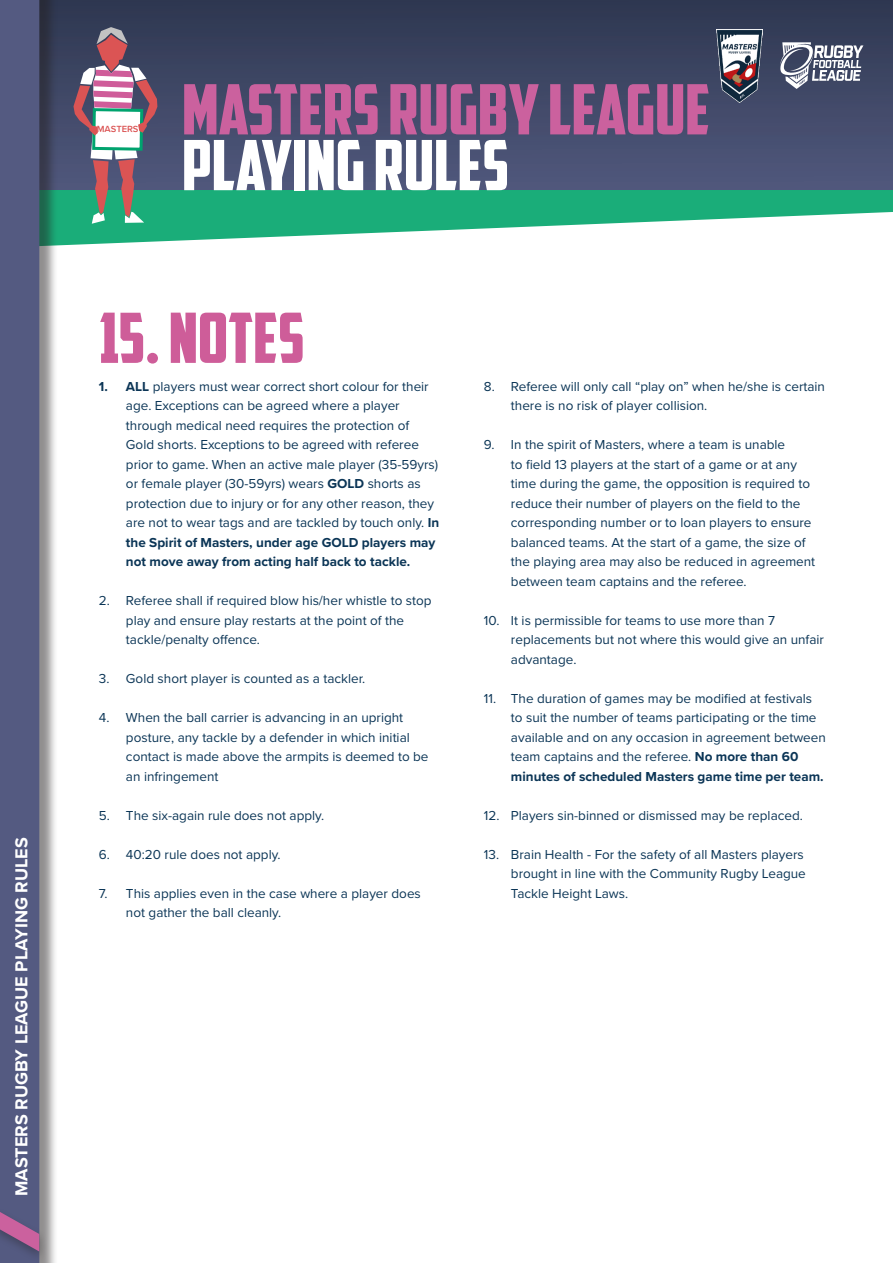
<style>
.page{position:relative;width:893px;height:1263px;background:#fff}
.page>*{position:absolute;margin:0;border:0;box-sizing:border-box;transform-origin:0 0}
.t1{font:69.3px/55.8px "American Captain";color:#cb619e}
.t2{font:69.3px "American Captain";color:#ce5d99}
.t3{font:700 18px "Proxima Nova";color:#fff}
.t4{font:13.5px/19.5px "Proxima Nova";color:#0b3556}
.t5{font:600 9.3px "Proxima Nova";letter-spacing:-.01em;color:#db5454}
.s1{color:#fff}
.s2{font-weight:700}
</style>
<div class="page">
<div style="left:0;top:0;width:893px;height:197px;background:linear-gradient(to bottom,#2e3750,#52597e)"></div>
<svg style="left:58px;top:190px;width:835px;height:56px;fill:#1aad79"></svg>
<div style="left:0;top:0;width:58px;height:1263px;background:#231f20;opacity:.5"></div>
<div style="left:0;top:0;width:39px;height:1263px;background:#545a81"></div>
<div style="left:0;top:1207px;width:48px;height:55px;background:#231f20;opacity:.35"></div>
<svg style="left:0;top:1212px;width:39px;height:39px"></svg>
<svg style="left:780px;top:42px;width:83px;height:47px"></svg>
<img style="left:717px;top:29px;width:46px;height:73px">
<svg style="left:73px;top:27px;width:84px;height:197px"></svg>
<p class="t3" style="left:8px;top:1196px;width:360px;rotate:-90deg">MASTERS RUGBY LEAGUE PLAYING RULES</p>
<p class="t5" style="left:97px;top:122px;width:43px">MASTERS</p>
<p class="t1" style="left:182px;top:81px;width:529px">MASTERS RUGBY LEAGUE<br><span class="s1">PLAYING RULES</span></p>
<p class="t2" style="left:99px;top:296px;width:207px">15. NOTES</p>
<p class="t4" style="left:126px;top:376px;width:315px;text-indent:-27px"><span class="s2">1. ALL</span> players must wear correct short colour for their age. Exceptions can be agreed where a player through medical need requires the protection of Gold shorts. Exceptions to be agreed with referee prior to game. When an active male player (35-59yrs) or female player (30-59yrs) wears <span class="s2">GOLD</span> shorts as protection due to injury or for any other reason, they are not to wear tags and are tackled by touch only. <span class="s2">In the Spirit of Masters, under age GOLD players may not move away from acting half back to tackle.</span></p>
<p class="t4" style="left:126px;top:590px;width:307px;text-indent:-27px">2. Referee shall if required blow his/her whistle to stop play and ensure play restarts at the point of the tackle/penalty offence.</p>
<p class="t4" style="left:99px;top:668px;width:268px">3. Gold short player is counted as a tackler.</p>
<p class="t4" style="left:126px;top:707px;width:304px;text-indent:-27px">4. When the ball carrier is advancing in an upright posture, any tackle by a defender in which initial contact is made above the armpits is deemed to be an infringement</p>
<p class="t4" style="left:99px;top:805px;width:227px">5. The six-again rule does not apply.</p>
<p class="t4" style="left:99px;top:844px;width:183px">6. 40:20 rule does not apply.</p>
<p class="t4" style="left:126px;top:883px;width:296px;text-indent:-27px">7. This applies even in the case where a player does not gather the ball cleanly.</p>
<p class="t4" style="left:511px;top:376px;width:316px;text-indent:-27px">8. Referee will only call “play on” when he/she is certain there is no risk of player collision.</p>
<p class="t4" style="left:511px;top:434px;width:306px;text-indent:-27px">9. In the spirit of Masters, where a team is unable<br>to field 13 players at the start of a game or at any time during the game, the opposition is required to reduce their number of players on the field to the corresponding number or to loan players to ensure balanced teams. At the start of a game, the size of the playing area may also be reduced in agreement between team captains and the referee.</p>
<p class="t4" style="left:511px;top:610px;width:315px;text-indent:-27px">10. It is permissible for teams to use more than 7 replacements but not where this would give an unfair advantage.</p>
<p class="t4" style="left:511px;top:688px;width:316px;text-indent:-27px">11. The duration of games may be modified at festivals to suit the number of teams participating or the time available and on any occasion in agreement between team captains and the referee. <span class="s2">No more than 60 minutes of scheduled Masters game time per team.</span></p>
<p class="t4" style="left:484px;top:805px;width:320px">12. Players sin-binned or dismissed may be replaced.</p>
<p class="t4" style="left:511px;top:844px;width:296px;text-indent:-27px">13. Brain Health - For the safety of all Masters players brought in line with the Community Rugby League<br>Tackle Height Laws.</p>
</div>
